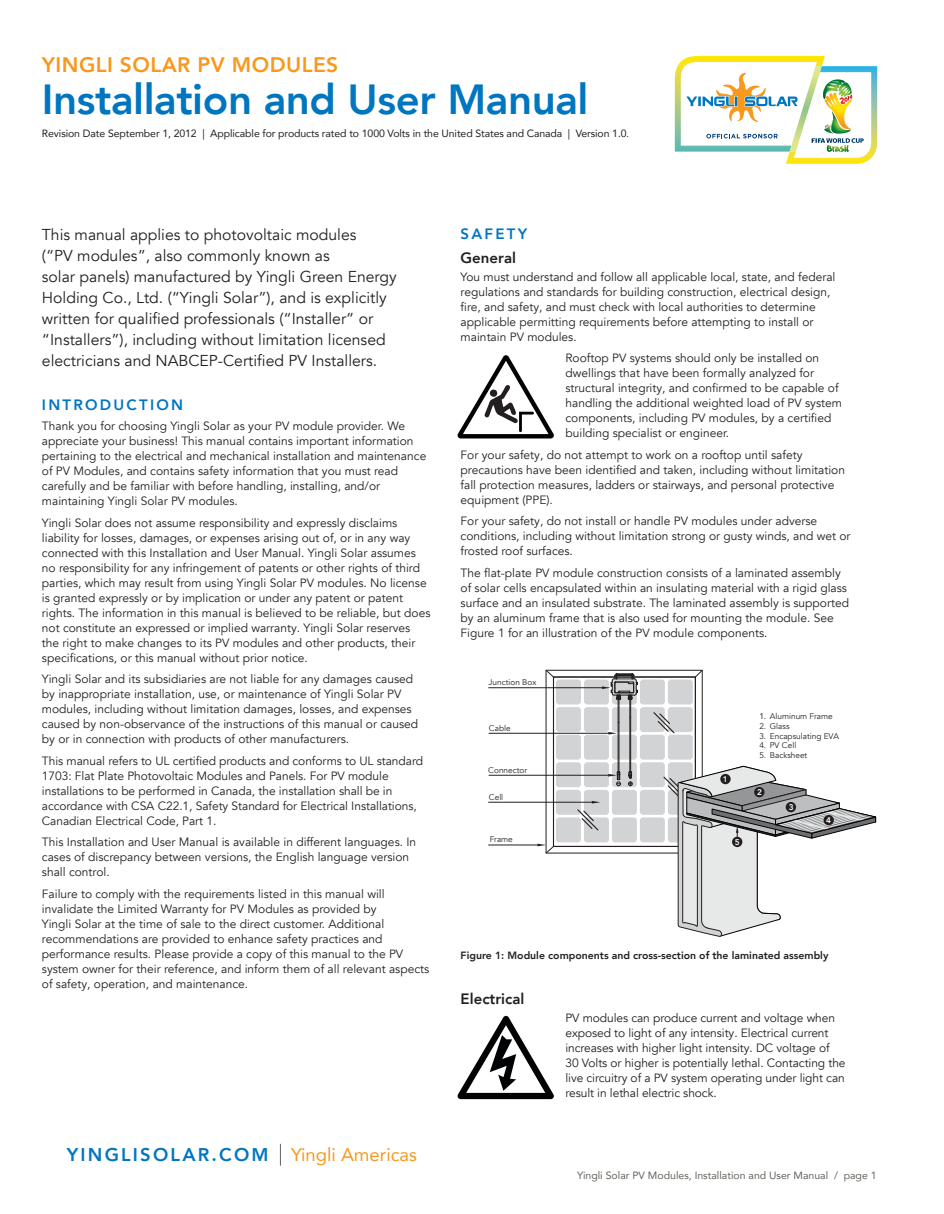
<style>
.page{position:relative;width:944px;height:1214px;background:#fff}
.page>*{position:absolute;margin:0;border:0;box-sizing:border-box;transform-origin:0 0}
.Title_subheads{font:800 42px "Avenir LT Com";letter-spacing:-.01em;color:#0076c0}
.Title_subheads-2{font:800 21px "Avenir LT Com";letter-spacing:.02em;color:#f8981d}
.URL{font:800 18.3px "Avenir LT Com";letter-spacing:.12em;color:#0076c0}
.Yingli_Am{font:18.3px "Avenir LT Com";color:#f8981d}
.Intro{font:15.75px/21px "Avenir LT Com";color:#231f20}
.Heads{font:800 15px "Avenir LT Com";letter-spacing:.15em;color:#0076c0}
.Sub_head{font:800 15px "Avenir LT Com";color:#231f20}
.Body{font:12px/15px "Avenir LT Com";color:#231f20}
.Sub_head-2{font:10.5px "Avenir LT Com";letter-spacing:-.01em;color:#231f20}
.Figure_captions_FA{font:800 10.5px "Avenir LT Com";color:#231f20}
.Yingli_Am-2{font:10.5px "Avenir LT Com";color:#63635d}
.t1{font:8.25px "Avenir LT Com";color:#231f20}
.t2{font:800 8.25px "Avenir LT Com";color:#fff}
.s1{font-size:9px}
.s2{color:#010203}
</style>
<div class="page">
<hr style="left:488px;top:687px;width:114px;height:1px;background:#231f20">
<hr style="left:489px;top:733px;width:119px;height:1px;background:#231f20">
<hr style="left:489px;top:775px;width:119px;height:1px;background:#231f20">
<hr style="left:488px;top:802px;width:104px;height:1px;background:#231f20">
<hr style="left:488px;top:844px;width:49px;height:1px;background:#231f20">
<svg style="left:537px;top:669px;width:339px;height:267px"></svg>
<div style="left:823px;top:815px;width:10px;height:10px;background:#231f20;border-radius:50%"></div>
<svg style="left:280px;top:1143px;width:1px;height:22px"></svg>
<svg style="left:674px;top:56px;width:203px;height:108px"></svg>
<svg style="left:457px;top:355px;width:97px;height:83px"></svg>
<svg style="left:457px;top:1015px;width:97px;height:84px"></svg>
<p class="Title_subheads-2" style="left:42px;top:52px;width:298px">YINGLI SOLAR PV MODULES</p>
<p class="Title_subheads" style="left:42px;top:75px;width:548px">Installation and User Manual</p>
<p class="Sub_head-2" style="left:42px;top:127px;width:588px">Revision Date September 1, 2012 | Applicable for products rated to 1000 Volts in the United States and Canada | Version 1.0<span class="s1">.</span></p>
<p class="Intro" style="left:42px;top:224px;width:356px">This manual applies to photovoltaic modules<br>(“PV modules”, also commonly known as<br>solar panels) manufactured by Yingli Green Energy Holding Co., Ltd. (“Yingli Solar”), and is explicitly written for qualified professionals (“Installer” or “Installers”), including without limitation licensed electricians and NABCEP-Certified PV Installers.</p>
<p class="Heads" style="left:42px;top:395px;width:143px">INTRODUCTION</p>
<p class="Body" style="left:42px;top:418px;width:386px">Thank you for choosing Yingli Solar as your PV module provider. We appreciate your business! This manual contains important information pertaining to the electrical and mechanical installation and maintenance of PV Modules, and contains safety information that you must read carefully and be familiar with before handling, installing, and/or maintaining Yingli Solar PV modules.</p>
<p class="Body" style="left:42px;top:515px;width:390px">Yingli Solar does not assume responsibility and expressly disclaims liability for losses, damages, or expenses arising out of, or in any way connected with this Installation and User Manual. Yingli Solar assumes no responsibility for any infringement of patents or other rights of third parties, which may result from using Yingli Solar PV modules. No license is granted expressly or by implication or under any patent or patent rights. The information in this manual is believed to be reliable, but does not constitute an expressed or implied warranty. Yingli Solar reserves the right to make changes to its PV modules and other products, their specifications, or this manual without prior notice.</p>
<p class="Body" style="left:42px;top:671px;width:378px">Yingli Solar and its subsidiaries are not liable for any damages caused by inappropriate installation, use, or maintenance of Yingli Solar PV modules, including without limitation damages, losses, and expenses caused by non-observance of the instructions of this manual or caused by or in connection with products of other manufacturers.</p>
<p class="Body" style="left:42px;top:753px;width:382px">This manual refers to UL certified products and conforms to UL standard 1703: Flat Plate Photovoltaic Modules and Panels. For PV module installations to be performed in Canada, the installation shall be in accordance with CSA C22.1, Safety Standard for Electrical Installations, Canadian Electrical Code, Part 1.</p>
<p class="Body" style="left:42px;top:834px;width:376px">This Installation and User Manual is available in different languages. In cases of discrepancy between versions, the English language version shall control.</p>
<p class="Body" style="left:42px;top:886px;width:389px">Failure to comply with the requirements listed in this manual will invalidate the Limited Warranty for PV Modules as provided by<br>Yingli Solar at the time of sale to the direct customer. Additional recommendations are provided to enhance safety practices and performance results. Please provide a copy of this manual to the PV system owner for their reference, and inform them of all relevant aspects of safety, operation, and maintenance.</p>
<p class="URL" style="left:67px;top:1143px;width:203px">YINGLISOLAR.COM</p>
<p class="Yingli_Am" style="left:291px;top:1143px;width:127px">Yingli Americas</p>
<p class="Heads" style="left:460px;top:225px;width:68px">SAFETY</p>
<p class="Sub_head" style="left:460px;top:248px;width:57px">General</p>
<p class="Body" style="left:460px;top:269px;width:376px">You must understand and follow all applicable local, state, and federal regulations and standards for building construction, electrical design, fire, and safety, and must check with local authorities to determine applicable permitting requirements before attempting to install or maintain PV modules.</p>
<p class="Body" style="left:565px;top:351px;width:278px">Rooftop PV systems should only be installed on dwellings that have been formally analyzed for structural integrity, and confirmed to be capable of handling the additional weighted load of PV system components, including PV modules, by a certified building specialist or engineer.</p>
<p class="Body" style="left:460px;top:447px;width:386px">For your safety, do not attempt to work on a rooftop until safety precautions have been identified and taken, including without limitation fall protection measures, ladders or stairways, and personal protective equipment (PPE).</p>
<p class="Body" style="left:460px;top:514px;width:391px">For your safety, do not install or handle PV modules under adverse conditions, including without limitation strong or gusty winds, and wet or frosted roof surfaces.</p>
<p class="Body" style="left:460px;top:565px;width:390px">The flat-plate PV module construction consists of a laminated assembly of solar cells encapsulated within an insulating material with a rigid glass surface and an insulated substrate. The laminated assembly is supported by an aluminum frame that is also used for mounting the module. See Figure 1 for an illustration of the PV module components.</p>
<p class="t1" style="left:488px;top:677px;width:49px">Junction Box</p>
<p class="t1" style="left:489px;top:723px;width:23px">Cable</p>
<p class="t1" style="left:488px;top:765px;width:40px">Connector</p>
<p class="t1" style="left:489px;top:792px;width:16px">Cell</p>
<p class="t1" style="left:489px;top:834px;width:25px">Frame</p>
<p class="t2" style="left:723px;top:774px;width:6px">1</p>
<p class="t2" style="left:735px;top:837px;width:6px">5</p>
<p class="t1" style="left:759px;top:711px;width:75px"><span class="s2">1.</span> Aluminum Frame</p>
<p class="t1" style="left:759px;top:721px;width:32px">2. Glass</p>
<p class="t1" style="left:759px;top:730px;width:81px">3. Encapsulating EVA</p>
<p class="t1" style="left:759px;top:740px;width:38px">4. PV Cell</p>
<p class="t1" style="left:759px;top:750px;width:49px">5. Backsheet</p>
<p class="t2" style="left:757px;top:787px;width:6px">2</p>
<p class="t2" style="left:788px;top:802px;width:6px">3</p>
<p class="t2" style="left:826px;top:815px;width:6px">4</p>
<p class="Figure_captions_FA" style="left:460px;top:949px;width:369px">Figure 1: Module components and cross-section of the laminated assembly</p>
<p class="Sub_head" style="left:460px;top:990px;width:65px">Electrical</p>
<p class="Body" style="left:565px;top:1011px;width:282px">PV modules can produce current and voltage when exposed to light of any intensity. Electrical current increases with higher light intensity. DC voltage of 30 Volts or higher is potentially lethal. Contacting the live circuitry of a PV system operating under light can result in lethal electric shock.</p>
<p class="Yingli_Am-2" style="left:577px;top:1169px;width:301px">Yingli Solar PV Modules, Installation and User Manual / page 1</p>
</div>
